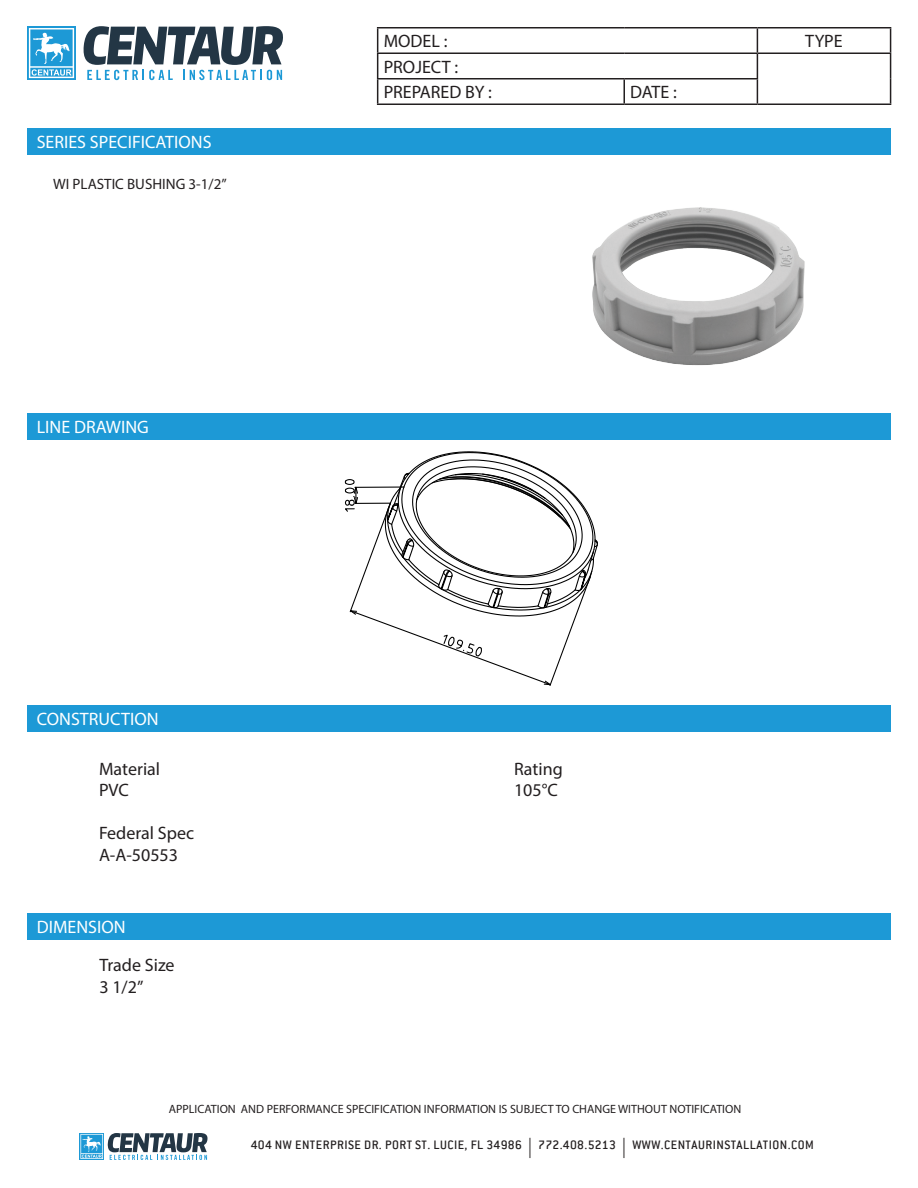
<style>
.page{position:relative;width:918px;height:1188px;background:#fff}
.page>*{position:absolute;margin:0;border:0;box-sizing:border-box;transform-origin:0 0}
.t1{font:18px/21.6px "Myriad Pro";color:#231f20}
.t2{font:18px "Myriad Pro";color:#fff}
.t3{font:15px "Myriad Pro";color:#231f20}
.t4{font:500 13.5px "Conduit ITC";letter-spacing:.035em;color:#231f20}
.t5{font:12px "Myriad Pro";color:#231f20}
.s1{font-family:"Myriad Pro";font-weight:400;font-size:20.25px}
</style>
<div class="page">
<svg style="left:80px;top:1133px;width:128px;height:27px"></svg>
<hr style="left:377px;top:27px;width:247px;height:1px;background:#231f20">
<hr style="left:624px;top:27px;width:133px;height:1px;background:#231f20">
<hr style="left:757px;top:27px;width:134px;height:1px;background:#231f20">
<hr style="left:377px;top:52px;width:247px;height:2px;background:#231f20">
<hr style="left:624px;top:52px;width:133px;height:2px;background:#231f20">
<hr style="left:757px;top:52px;width:134px;height:2px;background:#231f20">
<hr style="left:377px;top:78px;width:247px;height:2px;background:#231f20">
<svg style="left:377px;top:28px;width:1px;height:76px"></svg>
<hr style="left:624px;top:78px;width:134px;height:2px;background:#231f20">
<hr style="left:623px;top:80px;width:2px;height:24px;background:#231f20">
<svg style="left:757px;top:28px;width:1px;height:76px"></svg>
<svg style="left:890px;top:28px;width:1px;height:76px"></svg>
<hr style="left:377px;top:104px;width:247px;height:1px;background:#231f20">
<hr style="left:624px;top:104px;width:133px;height:1px;background:#231f20">
<hr style="left:757px;top:104px;width:134px;height:1px;background:#231f20">
<div style="left:27px;top:129px;width:864px;height:26px;background:#1d99d6"></div>
<div style="left:27px;top:414px;width:864px;height:26px;background:#1d99d6"></div>
<div style="left:27px;top:705px;width:864px;height:27px;background:#1d99d6"></div>
<div style="left:27px;top:26px;width:49px;height:54px;background:linear-gradient(to right,#32a2d9,#32a2d9)"></div>
<svg style="left:29px;top:28px;width:45px;height:50px"></svg>
<svg style="left:83px;top:26px;width:200px;height:54px"></svg>
<img style="left:592px;top:207px;width:213px;height:159px">
<svg style="left:384px;top:451px;width:214px;height:122px"></svg>
<svg style="left:350px;top:502px;width:242px;height:181px"></svg>
<svg style="left:349px;top:609px;width:9px;height:7px"></svg>
<svg style="left:543px;top:680px;width:11px;height:6px"></svg>
<svg style="left:443px;top:634px;width:40px;height:23px"></svg>
<hr style="left:355px;top:487px;width:49px;height:1px;background:#000">
<hr style="left:355px;top:503px;width:35px;height:1px;background:#000">
<svg style="left:344px;top:479px;width:15px;height:34px"></svg>
<div style="left:27px;top:913px;width:864px;height:26px;background:#1d99d6"></div>
<p class="t2" style="left:37px;top:131px;width:176px">SERIES SPECIFICATIONS</p>
<p class="t3" style="left:53px;top:175px;width:175px">WI PLASTIC BUSHING 3-1/2”</p>
<p class="t2" style="left:37px;top:416px;width:114px">LINE DRAWING</p>
<p class="t2" style="left:37px;top:708px;width:123px">CONSTRUCTION</p>
<p class="t1" style="left:99px;top:758px;width:63px">Material<br>PVC</p>
<p class="t1" style="left:99px;top:822px;width:97px">Federal Spec<br>A-A-50553</p>
<p class="t2" style="left:37px;top:916px;width:90px">DIMENSION</p>
<p class="t1" style="left:99px;top:954px;width:77px">Trade Size<br>3 1/2”</p>
<p class="t1" style="left:384px;top:30px;width:65px">MODEL :</p>
<p class="t1" style="left:805px;top:30px;width:39px">TYPE</p>
<p class="t1" style="left:384px;top:54px;width:110px;line-height:25.5px">PROJECT :<br>PREPARED BY :</p>
<p class="t1" style="left:630px;top:81px;width:48px">DATE :</p>
<p class="t1" style="left:514px;top:758px;width:50px">Rating<br>105°C</p>
<p class="t5" style="left:169px;top:1101px;width:574px">APPLICATION AND PERFORMANCE SPECIFICATION INFORMATION IS SUBJECT TO CHANGE WITHOUT NOTIFICATION</p>
<p class="t4" style="left:251px;top:1137px;width:565px">404 NW ENTERPRISE DR. PORT ST. LUCIE, FL 34986 <span class="s1">|</span> 772.408.5213 <span class="s1">|</span> WWW.CENTAURINSTALLATION.COM</p>
</div>
